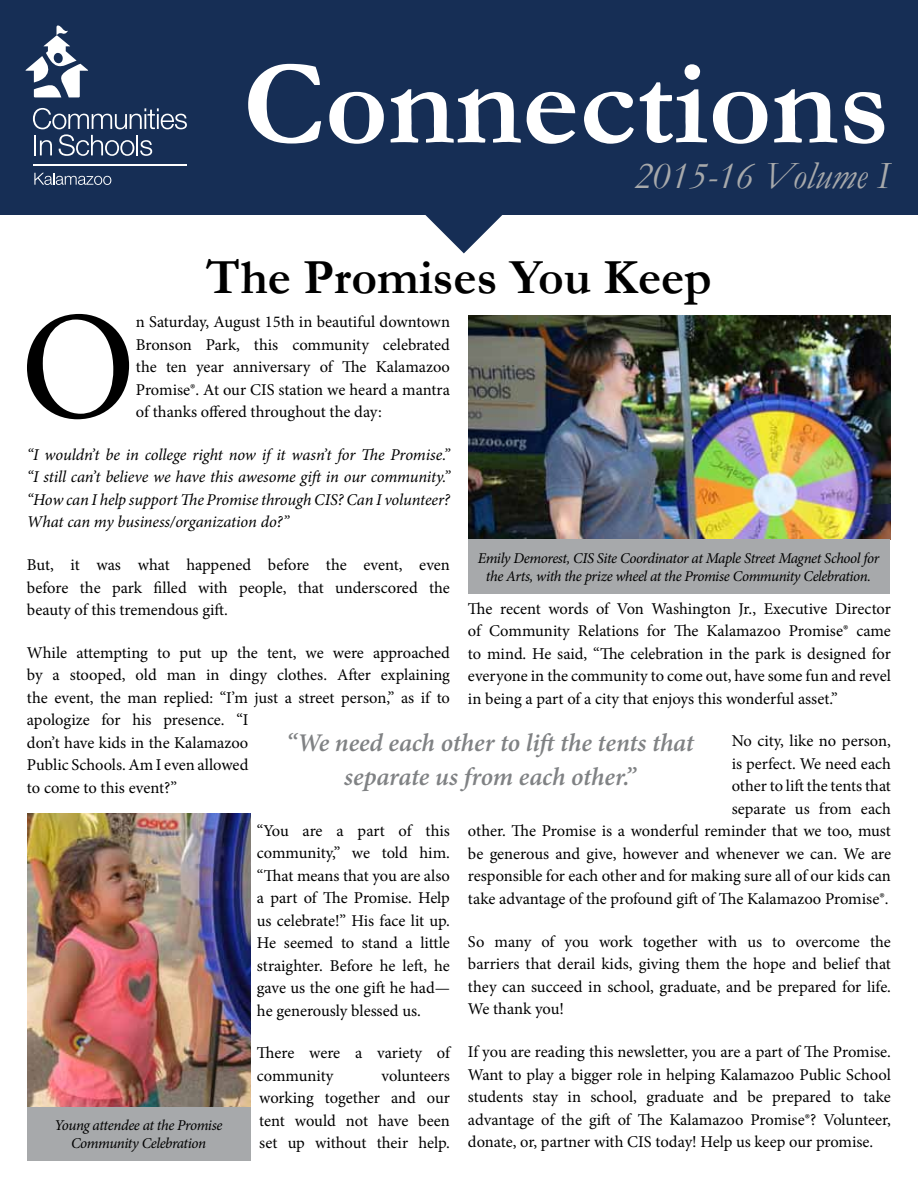
<style>
.page{position:relative;width:918px;height:1188px;background:#fff}
.page>*{position:absolute;margin:0;border:0;box-sizing:border-box;transform-origin:0 0}
.t1{font:154.95px "Minion Pro";color:#000}
.t2{font:700 121.5px "Garamond";color:#fff}
.t3{font:700 49.5px "Garamond";color:#000}
.t4{font:italic 39px "Garamond";color:#a7a9ab}
.t5{font:italic 600 25.5px/34.5px "Minion Pro";letter-spacing:-.005em;color:#808284;text-align:center}
.t6{font:16.5px/22.5px "Minion Pro";letter-spacing:-.005em;color:#000;text-align:justify}
.t7{font:italic 16.5px/22.5px "Minion Pro";letter-spacing:-.01em;color:#000;text-align:justify}
.t8{font:italic 15px/18px "Minion Pro";letter-spacing:-.03em;color:#000;text-align:center}
</style>
<div class="page">
<svg style="left:394px;top:214px;width:140px;height:39px"></svg>
<div style="left:0;top:0;width:918px;height:214px;background:#162e55"></div>
<svg style="left:33px;top:108px;width:154px;height:48px"></svg>
<svg style="left:34px;top:173px;width:77px;height:12px"></svg>
<hr style="left:34px;top:164px;width:153px;height:2px;background:#fff">
<svg style="left:26px;top:26px;width:62px;height:71px"></svg>
<img style="left:468px;top:315px;width:423px;height:225px">
<div style="left:468px;top:540px;width:422px;height:54px;background:#a7a9ab"></div>
<img style="left:27px;top:814px;width:223px;height:293px">
<div style="left:27px;top:1107px;width:223px;height:54px;background:#a7a9ab"></div>
<h2 class="t2" style="left:243px;top:22px;width:648px">Connections</h2>
<h3 class="t4" style="left:634px;top:149px;width:257px">2015-16 Volume I</h3>
<h3 class="t3" style="left:206px;top:244px;width:507px">The Promises You Keep</h3>
<h1 class="t1" style="left:20px;top:264px;width:117px">O</h1>
<p class="t6" style="left:136px;top:311px;width:316px">n Saturday, August 15th in beautiful downtown Bronson Park, this community celebrated the ten year anniversary of The Kalamazoo Promise®. At our CIS station we heard a mantra of thanks offered throughout the day:</p>
<p class="t7" style="left:27px;top:443px;width:425px">“I wouldn’t be in college right now if it wasn’t for The Promise.” “I still can’t believe we have this awesome gift in our community.” “How can I help support The Promise through CIS? Can I volunteer?<br>What can my business/organization do?”</p>
<p class="t6" style="left:27px;top:554px;width:425px">But, it was what happened before the event, even before the park filled with people, that underscored the beauty of this tremendous gift.</p>
<p class="t6" style="left:27px;top:641px;width:425px;text-align:left">While attempting to put up the tent, we were approached by a stooped, old man in dingy clothes. After explaining the event, the man replied: “I’m just a street person,” as if to apologize for his presence. “I<br>don’t have kids in the Kalamazoo<br>Public Schools. Am I even allowed<br>to come to this event?”</p>
<p class="t6" style="left:257px;top:819px;width:195px">“You are a part of this community,” we told him. “That means that you are also a part of The Promise. Help us celebrate!” His face lit up.<br>He seemed to stand a little straighter. Before he left, he gave us the one gift he had— he generously blessed us.</p>
<p class="t6" style="left:257px;top:1042px;width:195px">There were a variety of community</p>
<p class="t8" style="left:478px;top:549px;width:403px">Emily Demorest, CIS Site Coordinator at Maple Street Magnet School for the Arts, with the prize wheel at the Promise Community Celebration.</p>
<p class="t6" style="left:468px;top:597px;width:425px">The recent words of Von Washington Jr., Executive Director of Community Relations for The Kalamazoo Promise® came to mind. He said, “The celebration in the park is designed for everyone in the community to come out, have some fun and revel in being a part of a city that enjoys this wonderful asset.”</p>
<p class="t6" style="left:468px;top:730px;width:425px;text-align:right">No city, like no person,<br>is perfect. We need each<br>other to lift the tents that<br>separate us from each<br>other. The Promise is a wonderful reminder that we too, must be generous and give, however and whenever we can. We are responsible for each other and for making sure all of our kids can take advantage of the profound gift of The Kalamazoo Promise®.</p>
<p class="t6" style="left:468px;top:930px;width:425px">So many of you work together with us to overcome the barriers that derail kids, giving them the hope and belief that they can succeed in school, graduate, and be prepared for life.<br>We thank you!</p>
<p class="t6" style="left:468px;top:1041px;width:424px">If you are reading this newsletter, you are a part of The Promise.<br>Want to play a bigger role in helping Kalamazoo Public School students stay in school, graduate and be prepared to take advantage of the gift of The Kalamazoo Promise®? Volunteer, donate, or, partner with CIS today! Help us keep our promise.</p>
<h3 class="t5" style="left:286px;top:725px;width:409px">“We need each other to lift the tents that separate us from each other.”</h3>
<p class="t6" style="left:259px;top:1064px;width:192px;text-indent:122px">volunteers working together and our tent would not have been set up without their help.</p>
<p class="t8" style="left:55px;top:1117px;width:169px">Young attendee at the Promise<br>Community Celebration</p>
</div>
